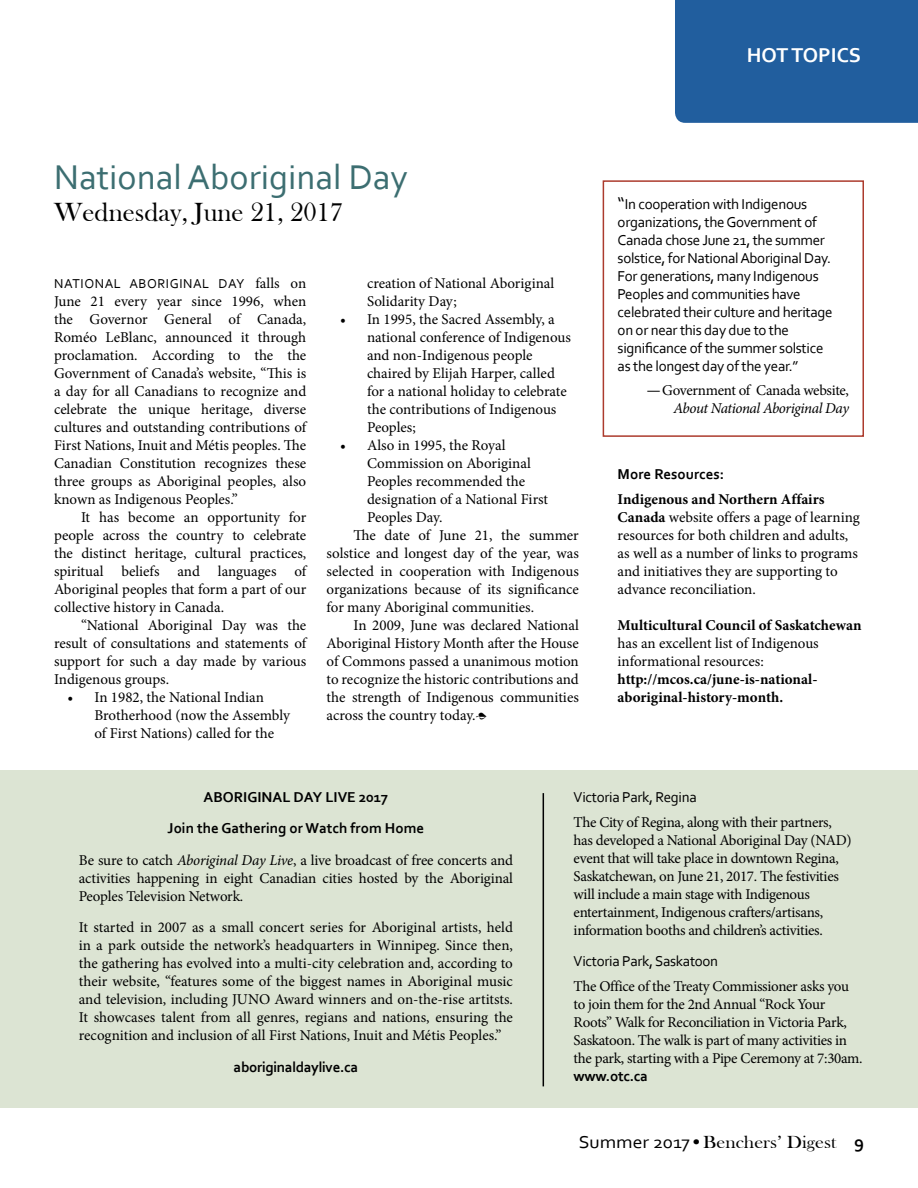
<style>
.page{position:relative;width:918px;height:1188px;background:#fff}
.page>*{position:absolute;margin:0;border:0;box-sizing:border-box;transform-origin:0 0}
.t1{font:36px "Corbel";color:#3c6e71}
.t2{font:27px "Bask Old Face";color:#000}
.t3{font:700 21px "Corbel";color:#fff}
.t4{font:18px "Bask Old Face";color:#000;scale:1.1 1}
.t5{font:15px/18px "Minion Pro";letter-spacing:-.01em;color:#000}
.t6{font:15px/18px "Corbel";letter-spacing:-.02em;color:#000}
.t7{font:700 15px/18px "Minion Pro";color:#000}
.t8{font:700 15px/31.5px "Corbel";color:#000;text-align:center}
.t9{font:700 15px "Corbel";letter-spacing:-.02em;color:#000}
.t10{font:13.5px "Corbel";letter-spacing:.04em;color:#000}
.s1{font-family:"Minion Pro";font-size:15px}
.s2{font-size:18px}
.s3{font-family:"Corbel"}
.s4{font-style:italic}
.s5{font-weight:700}
.s6{font-family:"Corbel";font-weight:700}
</style>
<div class="page">
<div style="left:675px;top:0;width:243px;height:123px;background:#215e9e"></div>
<div style="left:603px;top:180px;width:261px;height:257px;border:2px solid #ac3b2d"></div>
<div style="left:0;top:770px;width:918px;height:337px;background:#dce4d3"></div>
<hr style="left:543px;top:793px;width:1px;height:293px;background:#000">
<h3 class="t3" style="left:747px;top:42px;width:116px">HOT TOPICS</h3>
<h1 class="t1" style="left:54px;top:154px;width:355px">National Aboriginal Day</h1>
<h2 class="t2" style="left:54px;top:197px;width:291px">Wednesday, June 21, 2017</h2>
<p class="t10" style="left:54px;top:275px;width:254px">NATIONAL ABORIGINAL DAY <span class="s1">falls on</span></p>
<p class="t5" style="left:54px;top:292px;width:254px;text-align:justify">June 21 every year since 1996, when the Governor General of Canada, Roméo LeBlanc, announced it through proclamation. According to the the Government of Canada’s website, “This is a day for all Canadians to recognize and celebrate the unique heritage, diverse cultures and outstanding contributions of First Nations, Inuit and Métis peoples. The Canadian Constitution recognizes these three groups as Aboriginal peoples, also known as Indigenous Peoples.”</p>
<p class="t5" style="left:54px;top:508px;width:254px;text-align:justify;text-indent:27px">It has become an opportunity for people across the country to celebrate the distinct heritage, cultural practices, spiritual beliefs and languages of Aboriginal peoples that form a part of our collective history in Canada.</p>
<p class="t5" style="left:54px;top:616px;width:254px;text-align:justify;text-indent:27px">“National Aboriginal Day was the result of consultations and statements of support for such a day made by various Indigenous groups.</p>
<p class="t5" style="left:95px;top:688px;width:197px;text-indent:-27px">• In 1982, the National Indian<br>Brotherhood (now the Assembly of First Nations) called for the</p>
<p class="t5" style="left:367px;top:274px;width:189px">creation of National Aboriginal<br>Solidarity Day;</p>
<p class="t5" style="left:367px;top:310px;width:205px;text-indent:-27px">• In 1995, the Sacred Assembly, a national conference of Indigenous and non-Indigenous people chaired by Elijah Harper, called for a national holiday to celebrate the contributions of Indigenous<br>Peoples;</p>
<p class="t5" style="left:340px;top:436px;width:167px">• Also in 1995, the Royal</p>
<p class="t5" style="left:367px;top:454px;width:165px">Commission on Aboriginal</p>
<p class="t5" style="left:367px;top:472px;width:160px">Peoples recommended the</p>
<p class="t5" style="left:367px;top:490px;width:183px">designation of a National First</p>
<p class="t5" style="left:367px;top:508px;width:77px">Peoples Day.</p>
<p class="t5" style="left:354px;top:526px;width:227px">The date of June 21, the summer</p>
<p class="t5" style="left:327px;top:544px;width:254px">solstice and longest day of the year, was</p>
<p class="t5" style="left:327px;top:562px;width:254px">selected in cooperation with Indigenous</p>
<p class="t5" style="left:327px;top:580px;width:254px">organizations because of its significance</p>
<p class="t5" style="left:327px;top:598px;width:209px">for many Aboriginal communities.</p>
<p class="t5" style="left:354px;top:616px;width:227px">In 2009, June was declared National</p>
<p class="t5" style="left:327px;top:634px;width:254px">Aboriginal History Month after the House</p>
<p class="t5" style="left:327px;top:652px;width:254px">of Commons passed a unanimous motion</p>
<p class="t5" style="left:327px;top:670px;width:254px">to recognize the historic contributions and</p>
<p class="t5" style="left:327px;top:688px;width:254px">the strength of Indigenous communities</p>
<p class="t5" style="left:327px;top:706px;width:162px">across the country today.•</p>
<p class="t6" style="left:618px;top:194px;width:216px"><span class="s2">“</span>In cooperation with Indigenous organizations, the Government of Canada chose June 21, the summer solstice, for National Aboriginal Day.<br>For generations, many Indigenous Peoples and communities have celebrated their culture and heritage on or near this day due to the significance of the summer solstice as the longest day of the year.”</p>
<p class="t5" style="left:647px;top:382px;width:203px;text-align:right"><span class="s3">—</span> Government of Canada website,<br><span class="s4">About National Aboriginal Day</span></p>
<p class="t8" style="left:618px;top:458px;width:108px">More Resources:</p>
<p class="t5" style="left:618px;top:490px;width:244px"><span class="s5">Indigenous and Northern Affairs Canada</span> website offers a page of learning resources for both children and adults, as well as a number of links to programs and initiatives they are supporting to advance reconciliation.</p>
<p class="t7" style="left:618px;top:616px;width:246px">Multicultural Council of Saskatchewan</p>
<p class="t5" style="left:618px;top:634px;width:203px">has an excellent list of Indigenous informational resources:</p>
<p class="t7" style="left:618px;top:670px;width:201px">http://mcos.ca/june-is-national&shy;aboriginal-history-month.</p>
<p class="t8" style="left:168px;top:781px;width:258px">ABORIGINAL DAY LIVE 2017<br>Join the Gathering or Watch from Home</p>
<p class="t5" style="left:79px;top:851px;width:436px;text-align:justify">Be sure to catch <span class="s4">Aboriginal Day Live</span>, a live broadcast of free concerts and activities happening in eight Canadian cities hosted by the Aboriginal Peoples Television Network.</p>
<p class="t5" style="left:79px;top:919px;width:436px;text-align:justify">It started in 2007 as a small concert series for Aboriginal artists, held in a park outside the network’s headquarters in Winnipeg. Since then, the gathering has evolved into a multi-city celebration and, according to their website, “features some of the biggest names in Aboriginal music and television, including JUNO Award winners and on-the-rise artitsts.<br>It showcases talent from all genres, regians and nations, ensuring the recognition and inclusion of all First Nations, Inuit and Métis Peoples.”</p>
<p class="t9" style="left:234px;top:1058px;width:126px">aboriginaldaylive.ca</p>
<p class="t6" style="left:574px;top:787px;width:125px">Victoria Park, Regina</p>
<p class="t5" style="left:574px;top:813px;width:280px">The City of Regina, along with their partners, has developed a National Aboriginal Day (NAD) event that will take place in downtown Regina, Saskatchewan, on June 21, 2017. The festivities will include a main stage with Indigenous entertainment, Indigenous crafters/artisans, information booths and children’s activities.</p>
<p class="t6" style="left:574px;top:952px;width:146px">Victoria Park, Saskatoon</p>
<p class="t5" style="left:574px;top:977px;width:291px">The Office of the Treaty Commissioner asks you to join them for the 2nd Annual “Rock Your Roots” Walk for Reconciliation in Victoria Park, Saskatoon. The walk is part of many activities in the park, starting with a Pipe Ceremony at 7:30am.</p>
<p class="t8" style="left:574px;top:1060px;width:76px">www.otc.ca</p>
<p class="t4" style="left:579px;top:1132px;width:261px"><span class="s3">Summer 2017</span>•Benchers’ Digest <span class="s6">9</span></p>
</div>
